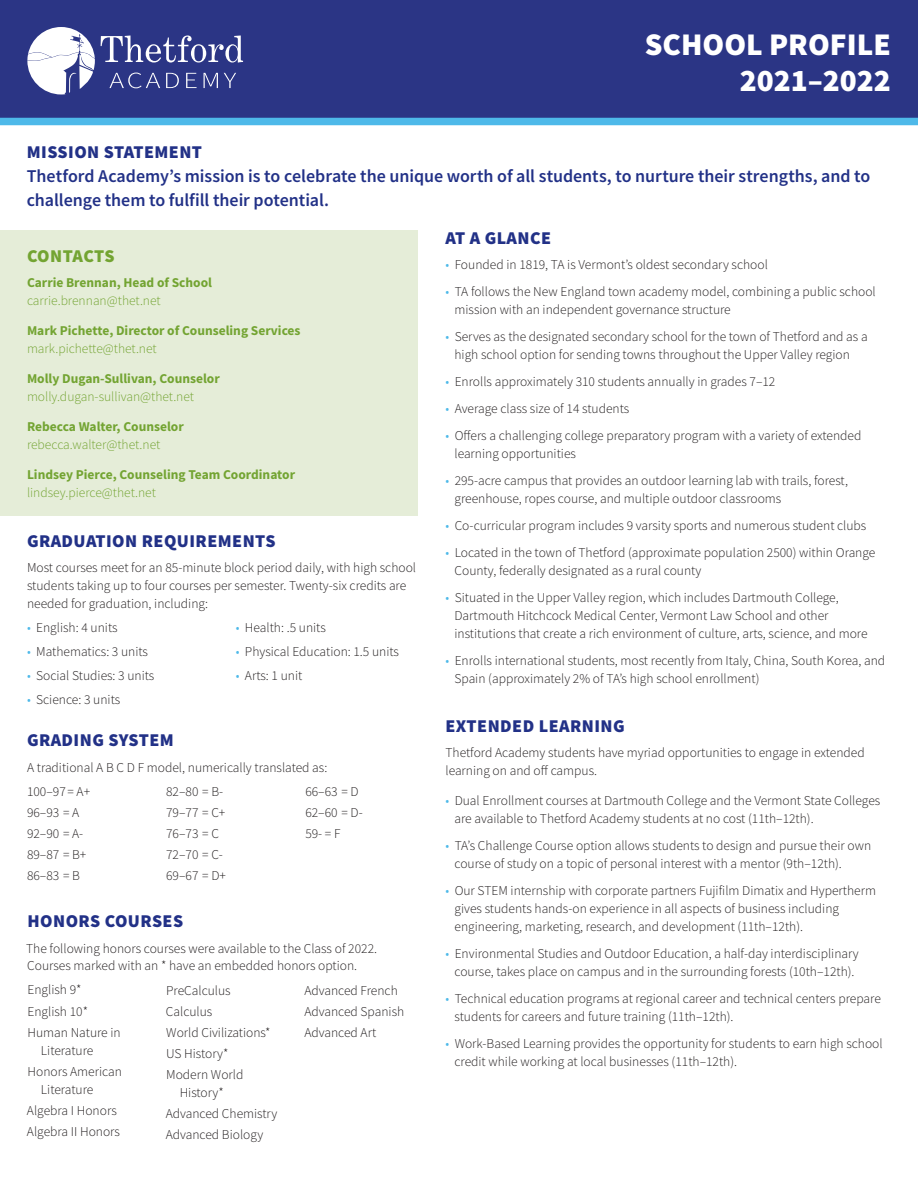
<style>
.page{position:relative;width:918px;height:1188px;background:#fff}
.page>*{position:absolute;margin:0;border:0;box-sizing:border-box;transform-origin:0 0}
.t1{font:900 31.5px/36px "Source Sans Pro";color:#fff;text-align:right}
.t2{font:600 18px/24px "Source Sans Pro";letter-spacing:-.005em;color:#223187}
.t3{font:900 18px "Source Sans Pro";letter-spacing:.025em;color:#223187}
.t4{font:900 18px "Source Sans Pro";letter-spacing:.015em;color:#73a432}
.t5{font:300 13.5px/21px "Source Sans Pro";color:#231f20}
.t6{font:700 13.5px "Source Sans Pro";color:#73a432}
.t7{font:300 13.5px "Source Sans Pro";color:#73a432}
.s1{color:#4eb9e9}
</style>
<div class="page">
<div style="left:0;top:0;width:918px;height:121px;background:#2b3585"></div>
<svg style="left:27px;top:27px;width:216px;height:68px"></svg>
<div style="left:0;top:118px;width:918px;height:7px;background:#4eb9e9"></div>
<div style="left:0;top:230px;width:418px;height:285px;background:#e5edd8"></div>
<h1 class="t1" style="left:645px;top:26px;width:248px">SCHOOL PROFILE<br>2021–2022</h1>
<h2 class="t3" style="left:27px;top:140px;width:177px">MISSION STATEMENT</h2>
<h2 class="t2" style="left:27px;top:164px;width:845px">Thetford Academy’s mission is to celebrate the unique worth of all students, to nurture their strengths, and to challenge them to fulfill their potential.</h2>
<h2 class="t4" style="left:27px;top:243px;width:89px">CONTACTS</h2>
<p class="t6" style="left:27px;top:273px;width:187px">Carrie Brennan, Head of School</p>
<p class="t7" style="left:27px;top:292px;width:135px">carrie.brennan@thet.net</p>
<p class="t6" style="left:27px;top:321px;width:275px">Mark Pichette, Director of Counseling Services</p>
<p class="t7" style="left:27px;top:340px;width:131px">mark.pichette@thet.net</p>
<p class="t6" style="left:27px;top:369px;width:194px">Molly Dugan-Sullivan, Counselor</p>
<p class="t7" style="left:27px;top:388px;width:169px">molly.dugan-sullivan@thet.net</p>
<p class="t6" style="left:27px;top:417px;width:158px">Rebecca Walter, Counselor</p>
<p class="t7" style="left:27px;top:436px;width:135px">rebecca.walter@thet.net</p>
<p class="t6" style="left:27px;top:465px;width:270px">Lindsey Pierce, Counseling Team Coordinator</p>
<p class="t7" style="left:27px;top:484px;width:130px">lindsey.pierce@thet.net</p>
<h2 class="t3" style="left:27px;top:528px;width:250px">GRADUATION REQUIREMENTS</h2>
<p class="t5" style="left:27px;top:559px;width:391px;line-height:18px">Most courses meet for an 85-minute block period daily, with high school students taking up to four courses per semester. Twenty-six credits are needed for graduation, including:</p>
<p class="t5" style="left:27px;top:617px;width:92px"><span class="s1">•</span> English: 4 units</p>
<p class="t5" style="left:27px;top:641px;width:123px"><span class="s1">•</span> Mathematics: 3 units</p>
<p class="t5" style="left:27px;top:665px;width:129px"><span class="s1">•</span> Social Studies: 3 units</p>
<p class="t5" style="left:27px;top:689px;width:95px"><span class="s1">•</span> Science: 3 units</p>
<p class="t5" style="left:236px;top:617px;width:92px"><span class="s1">•</span> Health: .5 units</p>
<p class="t5" style="left:236px;top:641px;width:165px"><span class="s1">•</span> Physical Education: 1.5 units</p>
<p class="t5" style="left:236px;top:665px;width:68px"><span class="s1">•</span> Arts: 1 unit</p>
<h2 class="t3" style="left:27px;top:728px;width:148px">GRADING SYSTEM</h2>
<p class="t5" style="left:27px;top:755px;width:302px;line-height:24px">A traditional A B C D F model, numerically translated as:<br>100–97 = A+</p>
<p class="t5" style="left:27px;top:802px;width:61px">96–93 = A<br>92–90 = A-<br>89–87 = B+<br>86–83 = B</p>
<p class="t5" style="left:166px;top:781px;width:61px">82–80 = B-<br>79–77 = C+<br>76–73 = C<br>72–70 = C-<br>69–67 = D+</p>
<p class="t5" style="left:305px;top:781px;width:59px">66–63 = D<br>62–60 = D-<br>59- = F</p>
<h2 class="t3" style="left:28px;top:909px;width:157px">HONORS COURSES</h2>
<p class="t5" style="left:26px;top:939px;width:352px;line-height:18px">The following honors courses were available to the Class of 2022.<br>Courses marked with an * have an embedded honors option.</p>
<p class="t5" style="left:27px;top:980px;width:95px">English 9*<br>English 10*<br>Human Nature in</p>
<p class="t5" style="left:27px;top:1040px;width:96px;text-indent:14px">Literature<br>Honors American</p>
<p class="t5" style="left:27px;top:1079px;width:95px;text-indent:14px">Literature<br>Algebra I Honors<br>Algebra II Honors</p>
<p class="t5" style="left:166px;top:980px;width:106px">PreCalculus<br>Calculus<br>World Civilizations*<br>US History*<br>Modern World</p>
<p class="t5" style="left:166px;top:1082px;width:113px;text-indent:14px">History*<br>Advanced Chemistry<br>Advanced Biology</p>
<p class="t5" style="left:304px;top:980px;width:101px">Advanced French<br>Advanced Spanish<br>Advanced Art</p>
<h2 class="t3" style="left:446px;top:225px;width:107px">AT A GLANCE</h2>
<p class="t5" style="left:446px;top:254px;width:324px"><span class="s1">•</span> Founded in 1819, TA is Vermont’s oldest secondary school</p>
<p class="t5" style="left:455px;top:283px;width:423px;line-height:18px;text-indent:-9px"><span class="s1">•</span> TA follows the New England town academy model, combining a public school mission with an independent governance structure</p>
<p class="t5" style="left:455px;top:328px;width:415px;line-height:18px;text-indent:-9px"><span class="s1">•</span> Serves as the designated secondary school for the town of Thetford and as a high school option for sending towns throughout the Upper Valley region</p>
<p class="t5" style="left:446px;top:371px;width:331px"><span class="s1">•</span> Enrolls approximately 310 students annually in grades 7–12</p>
<p class="t5" style="left:446px;top:398px;width:185px"><span class="s1">•</span> Average class size of 14 students</p>
<p class="t5" style="left:455px;top:427px;width:408px;line-height:18px;text-indent:-9px"><span class="s1">•</span> Offers a challenging college preparatory program with a variety of extended learning opportunities</p>
<p class="t5" style="left:455px;top:472px;width:395px;line-height:18px;text-indent:-9px"><span class="s1">•</span> 295-acre campus that provides an outdoor learning lab with trails, forest, greenhouse, ropes course, and multiple outdoor classrooms</p>
<p class="t5" style="left:446px;top:515px;width:422px"><span class="s1">•</span> Co-curricular program includes 9 varsity sports and numerous student clubs</p>
<p class="t5" style="left:455px;top:544px;width:422px;line-height:18px;text-indent:-9px"><span class="s1">•</span> Located in the town of Thetford (approximate population 2500) within Orange<br>County, federally designated as a rural county</p>
<p class="t5" style="left:455px;top:589px;width:415px;line-height:18px;text-indent:-9px"><span class="s1">•</span> Situated in the Upper Valley region, which includes Dartmouth College,<br>Dartmouth Hitchcock Medical Center, Vermont Law School and other institutions that create a rich environment of culture, arts, science, and more</p>
<p class="t5" style="left:455px;top:652px;width:432px;line-height:18px;text-indent:-9px"><span class="s1">•</span> Enrolls international students, most recently from Italy, China, South Korea, and<br>Spain (approximately 2% of TA’s high school enrollment)</p>
<h2 class="t3" style="left:446px;top:713px;width:181px">EXTENDED LEARNING</h2>
<p class="t5" style="left:446px;top:744px;width:421px;line-height:18px">Thetford Academy students have myriad opportunities to engage in extended learning on and off campus.</p>
<p class="t5" style="left:455px;top:792px;width:427px;line-height:18px;text-indent:-9px"><span class="s1">•</span> Dual Enrollment courses at Dartmouth College and the Vermont State Colleges are available to Thetford Academy students at no cost (11th–12th).</p>
<p class="t5" style="left:455px;top:837px;width:418px;line-height:18px;text-indent:-9px"><span class="s1">•</span> TA’s Challenge Course option allows students to design and pursue their own course of study on a topic of personal interest with a mentor (9th–12th).</p>
<p class="t5" style="left:455px;top:882px;width:423px;line-height:18px;text-indent:-9px"><span class="s1">•</span> Our STEM internship with corporate partners Fujifilm Dimatix and Hypertherm gives students hands-on experience in all aspects of business including engineering, marketing, research, and development (11th–12th).</p>
<p class="t5" style="left:446px;top:945px;width:415px;line-height:18px;text-align:center"><span class="s1">•</span> Environmental Studies and Outdoor Education, a half-day interdisciplinary course, takes place on campus and in the surrounding forests (10th–12th).</p>
<p class="t5" style="left:455px;top:990px;width:428px;line-height:18px;text-indent:-9px"><span class="s1">•</span> Technical education programs at regional career and technical centers prepare students for careers and future training (11th–12th).</p>
<p class="t5" style="left:455px;top:1035px;width:430px;line-height:18px;text-indent:-9px"><span class="s1">•</span> Work-Based Learning provides the opportunity for students to earn high school credit while working at local businesses (11th–12th).</p>
</div>
